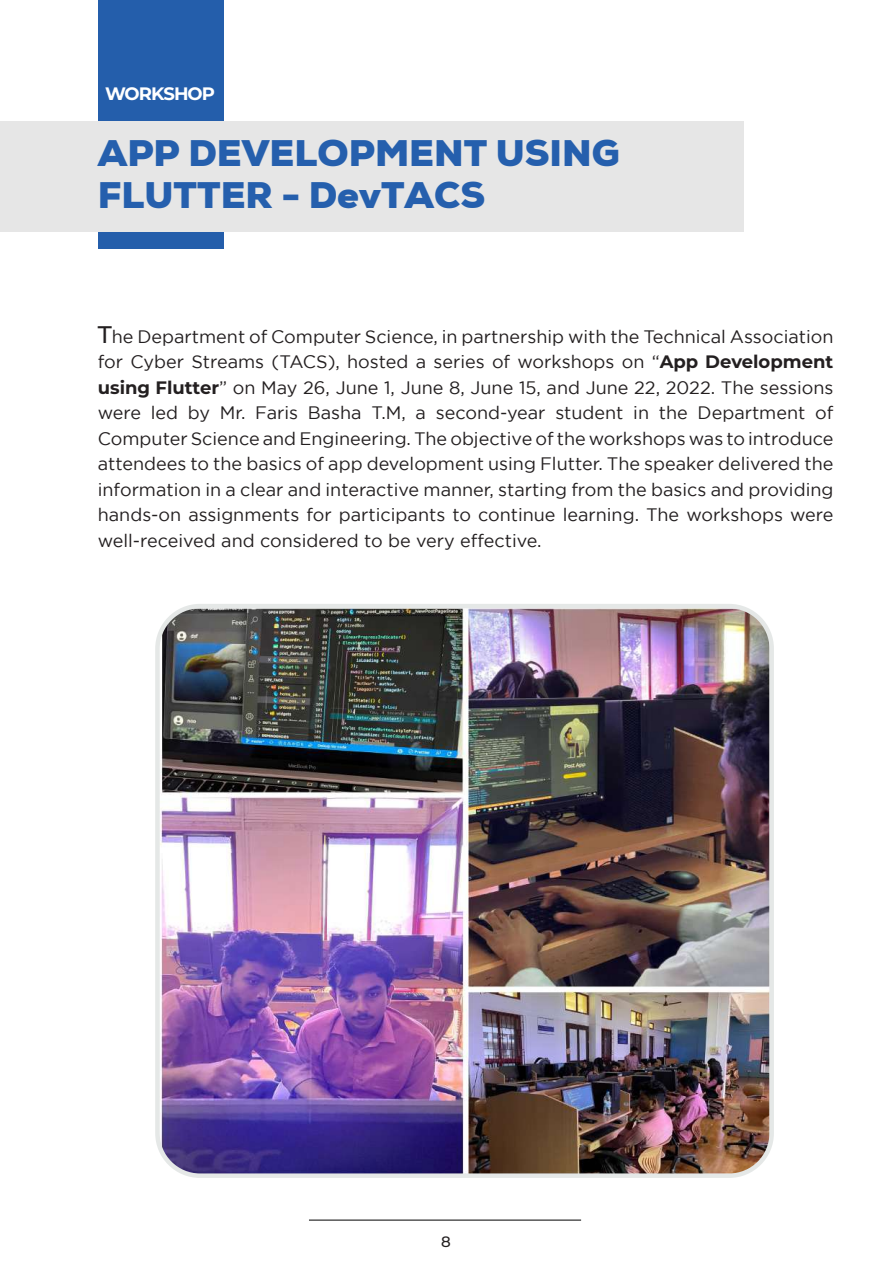
<style>
.page{position:relative;width:893px;height:1263px;background:#fff}
.page>*{position:absolute;margin:0;border:0;box-sizing:border-box;transform-origin:0 0}
.t1{font:900 36px/42px "Nexa";color:#255fad}
.t2{font:18px/25.5px "Gotham";color:#231f20;text-align:justify}
.t3{font:700 18px "Montserrat";letter-spacing:-.05em;color:#fff}
.t4{font:500 15px "Montserrat";color:#231f20}
.s1{font-family:"Montserrat";font-weight:500;font-size:24px}
.s2{font-family:"Montserrat";font-weight:700}
</style>
<div class="page">
<hr style="left:309px;top:1220px;width:272px;height:1px;background:#000">
<div style="left:98px;top:0;width:126px;height:249px;background:#245eab"></div>
<div style="left:0;top:121px;width:744px;height:111px;background:#e6e6e6"></div>
<hr style="left:892px;top:121px;width:1px;height:111px;background:#e6e6e6">
<img style="left:160px;top:609px;width:609px;height:564px">
<div style="left:155px;top:604px;width:619px;height:574px;border:4px solid #e5e8e7;border-radius:43px"></div>
<p class="t3" style="left:105px;top:81px;width:112px">WORKSHOP</p>
<h1 class="t1" style="left:98px;top:132px;width:523px">APP DEVELOPMENT USING<br>FLUTTER - DevTACS</h1>
<p class="t2" style="left:98px;top:323px;width:737px"><span class="s1">T</span>he Department of Computer Science, in partnership with the Technical Association for Cyber Streams (TACS), hosted a series of workshops on “<span class="s2">App Development using Flutter</span>” on May 26, June 1, June 8, June 15, and June 22, 2022. The sessions were led by Mr. Faris Basha T.M, a second-year student in the Department of Computer Science and Engineering. The objective of the workshops was to introduce attendees to the basics of app development using Flutter. The speaker delivered the information in a clear and interactive manner, starting from the basics and providing hands-on assignments for participants to continue learning. The workshops were well-received and considered to be very effective.</p>
<p class="t4" style="left:441px;top:1232px;width:11px">8</p>
</div>
